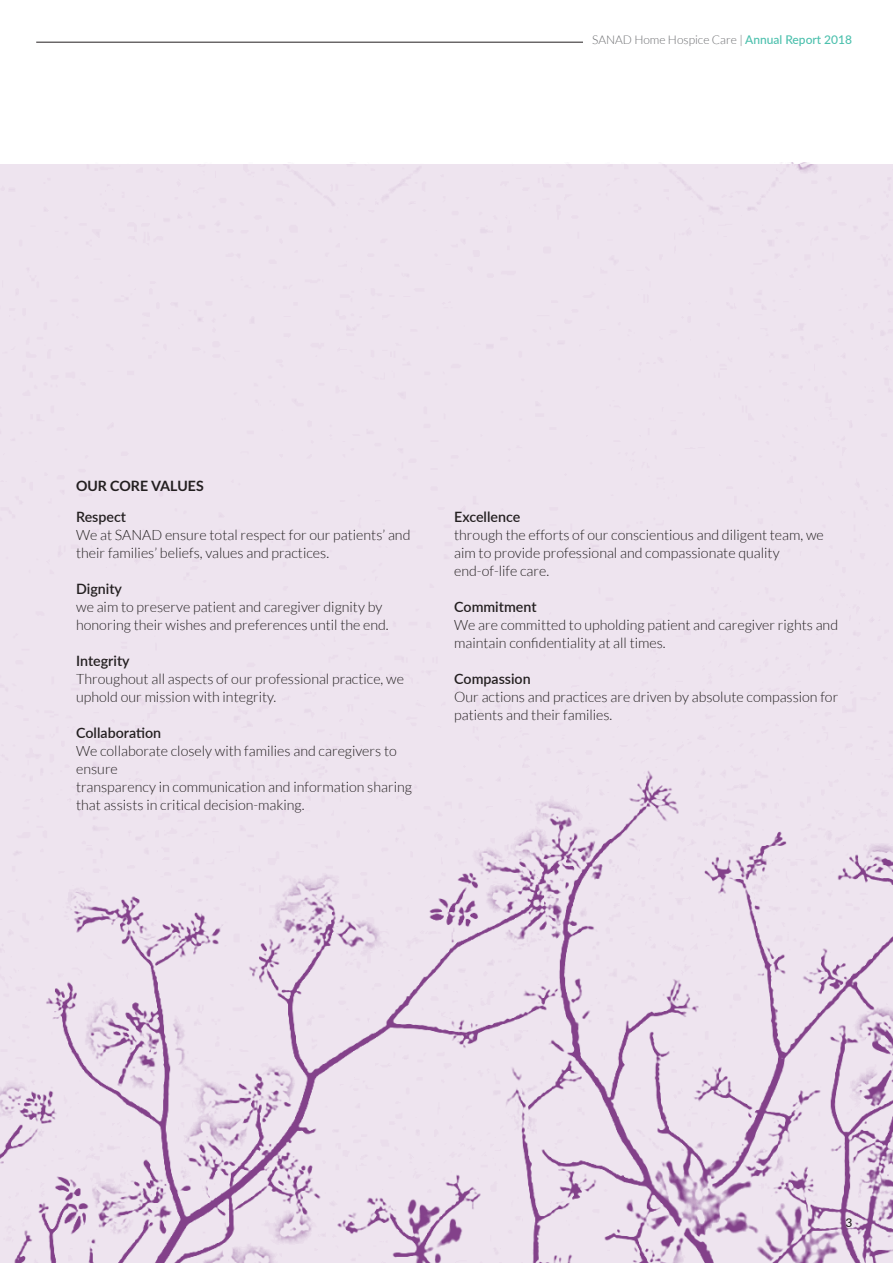
<style>
.page{position:relative;width:893px;height:1263px;background:#fff}
.page>*{position:absolute;margin:0;border:0;box-sizing:border-box;transform-origin:0 0}
.t1{font:300 14.25px/18px "Lato";color:#231f20}
.t2{font:600 14.25px "Lato";color:#231f20}
.t3{font:700 14.25px "Lato";color:#231f20}
.t4{font:300 12px "Lato";color:#6d6e71}
.t5{font:500 12px "Lato";color:#231f20}
.s1{font-weight:500;color:#4cc0ad}
</style>
<div class="page">
<div style="left:0;top:164px;width:893px;height:1099px;background:#eee4ef"></div>
<hr style="left:36px;top:42px;width:547px;height:1px;background:#231f20">
<p class="t4" style="left:592px;top:33px;width:261px">SANAD Home Hospice Care | <span class="s1">Annual Report 2018</span></p>
<p class="t3" style="left:76px;top:477px;width:129px">OUR CORE VALUES</p>
<p class="t2" style="left:76px;top:507px;width:52px">Respect</p>
<p class="t1" style="left:76px;top:526px;width:336px">We at SANAD ensure total respect for our patients’ and their families’ beliefs, values and practices.</p>
<p class="t2" style="left:76px;top:579px;width:47px">Dignity</p>
<p class="t1" style="left:76px;top:598px;width:314px">we aim to preserve patient and caregiver dignity by honoring their wishes and preferences until the end.</p>
<p class="t2" style="left:76px;top:651px;width:55px">Integrity</p>
<p class="t1" style="left:76px;top:670px;width:329px">Throughout all aspects of our professional practice, we uphold our mission with integrity.</p>
<p class="t2" style="left:76px;top:723px;width:87px">Collaboration</p>
<p class="t1" style="left:76px;top:742px;width:337px">We collaborate closely with families and caregivers to ensure<br>transparency in communication and information sharing that assists in critical decision-making.</p>
<p class="t2" style="left:454px;top:507px;width:68px">Excellence</p>
<p class="t1" style="left:454px;top:526px;width:371px">through the efforts of our conscientious and diligent team, we aim to provide professional and compassionate quality end-of-life care.</p>
<p class="t2" style="left:454px;top:597px;width:84px">Commitment</p>
<p class="t1" style="left:454px;top:616px;width:385px">We are committed to upholding patient and caregiver rights and maintain confidentiality at all times.</p>
<p class="t2" style="left:454px;top:669px;width:78px">Compassion</p>
<p class="t1" style="left:454px;top:688px;width:386px">Our actions and practices are driven by absolute compassion for patients and their families.</p>
<p class="t5" style="left:845px;top:1214px;width:8px">3</p>
</div>
